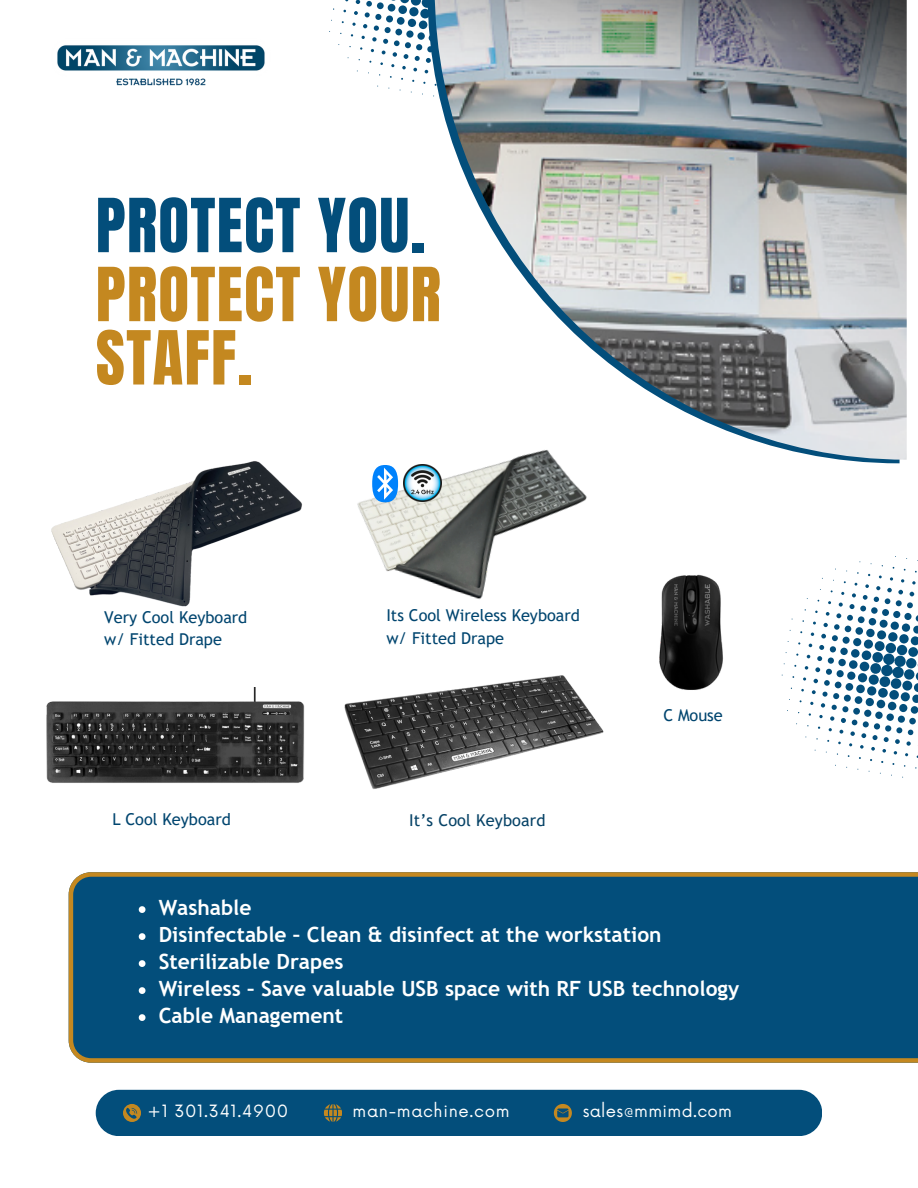
<style>
.page{position:relative;width:918px;height:1188px;background:#fff}
.page>*{position:absolute;margin:0;border:0;box-sizing:border-box;transform-origin:0 0}
.t1{font:63.3px/63.3px "Anton";letter-spacing:.02em;color:#c48820}
.t2{font:63.3px "Anton";letter-spacing:.02em;color:#034e7b}
.t3{font:700 21px "Trebuchet MS";color:#fff}
.t4{font:16.5px "Now";letter-spacing:.04em;color:#fff}
.t5{font:16.5px "Now";letter-spacing:.02em;color:#fff}
.t6{font:16.35px/22.5px "Trebuchet MS";color:#00456f}
.t7{font:16.35px "Trebuchet MS";letter-spacing:.01em;color:#064266}
</style>
<div class="page">
<svg style="left:782px;top:556px;width:136px;height:222px"></svg>
<svg style="left:329px;top:0;width:99px;height:95px"></svg>
<img style="left:435px;top:0;width:472px;height:460px">
<div style="left:96px;top:1090px;width:726px;height:46px;background:#034e7b;border-radius:23px"></div>
<div style="left:69px;top:872px;width:849px;height:190px;background:#034e7b"></div>
<svg style="left:123px;top:1104px;width:18px;height:18px"></svg>
<svg style="left:324px;top:1104px;width:18px;height:18px"></svg>
<svg style="left:554px;top:1104px;width:18px;height:18px"></svg>
<img style="left:57px;top:45px;width:208px;height:41px">
<img style="left:659px;top:575px;width:64px;height:115px">
<img style="left:46px;top:688px;width:259px;height:95px">
<svg style="left:139px;top:906px;width:7px;height:7px"></svg>
<svg style="left:139px;top:933px;width:7px;height:7px"></svg>
<svg style="left:139px;top:960px;width:7px;height:7px"></svg>
<svg style="left:139px;top:987px;width:7px;height:7px"></svg>
<svg style="left:139px;top:1014px;width:7px;height:7px"></svg>
<img style="left:357px;top:404px;width:253px;height:196px">
<svg style="left:372px;top:465px;width:26px;height:37px"></svg>
<img style="left:404px;top:464px;width:37px;height:38px">
<img style="left:344px;top:675px;width:260px;height:114px">
<img style="left:51px;top:461px;width:251px;height:146px">
<p class="t2" style="left:96px;top:180px;width:331px">PROTECT YOU.</p>
<p class="t1" style="left:96px;top:264px;width:347px">PROTECT YOUR<br>STAFF.</p>
<p class="t6" style="left:104px;top:606px;width:145px">Very Cool Keyboard w/ Fitted Drape</p>
<p class="t6" style="left:112px;top:808px;width:120px">L Cool Keyboard</p>
<p class="t6" style="left:386px;top:604px;width:195px">Its Cool Wireless Keyboard w/ Fitted Drape</p>
<p class="t7" style="left:409px;top:811px;width:138px">It’s Cool Keyboard</p>
<p class="t6" style="left:663px;top:704px;width:61px">C Mouse</p>
<p class="t3" style="left:159px;top:896px;width:94px">Washable</p>
<p class="t3" style="left:159px;top:923px;width:504px">Disinfectable – Clean &amp; disinfect at the workstation</p>
<p class="t3" style="left:159px;top:950px;width:186px">Sterilizable Drapes</p>
<p class="t3" style="left:159px;top:977px;width:582px">Wireless – Save valuable USB space with RF USB technology</p>
<p class="t3" style="left:159px;top:1004px;width:186px">Cable Management</p>
<h1 class="t4" style="left:148px;top:1102px;width:142px">+1 301.341.4900</h1>
<p class="t4" style="left:353px;top:1102px;width:159px">man-machine.com</p>
<p class="t5" style="left:583px;top:1102px;width:151px">sales@mmimd.com</p>
</div>
